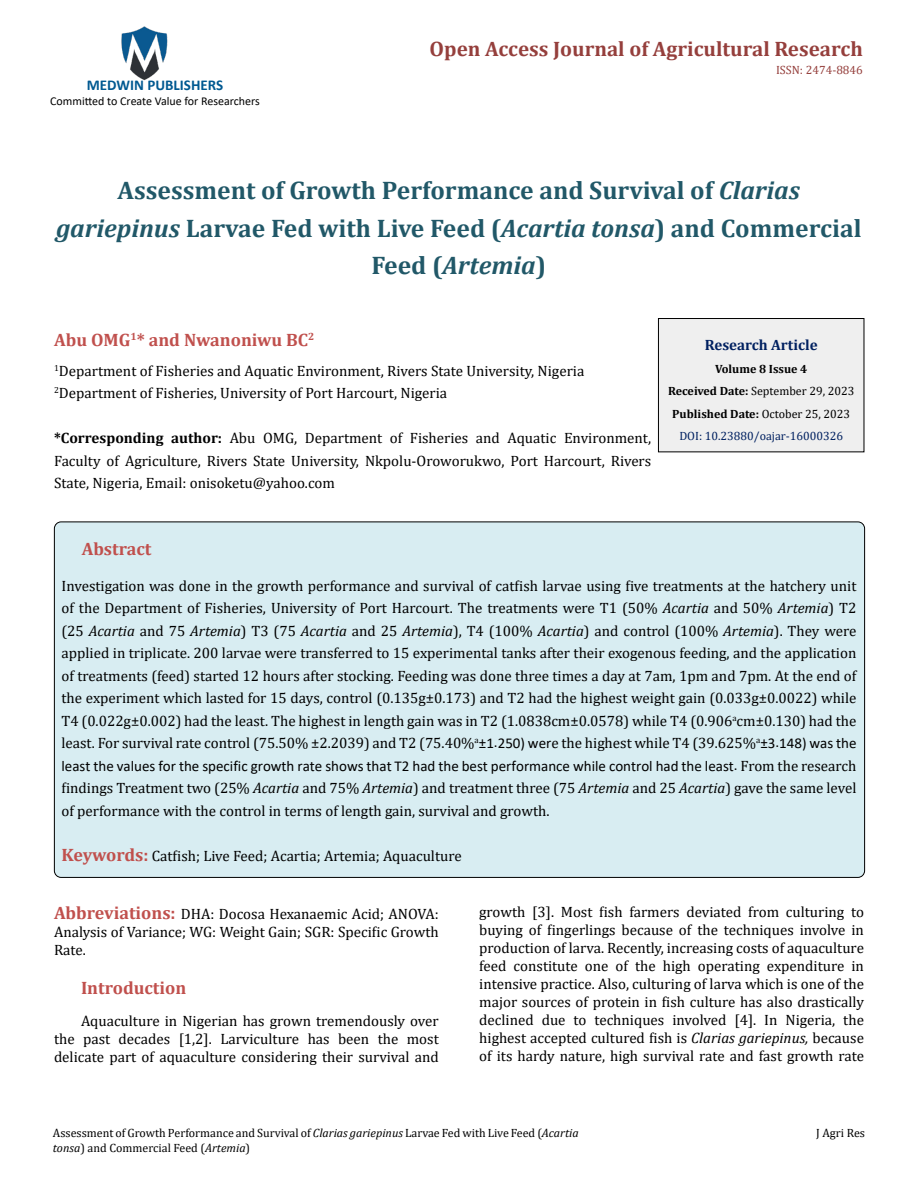
<style>
.page{position:relative;width:918px;height:1188px;background:#fff}
.page>*{position:absolute;margin:0;border:0;box-sizing:border-box;transform-origin:0 0}
.t1{font:700 25.5px/37.5px "Cambria";color:#215868;text-align:center}
.t2{font:700 21px "Cambria";color:#953f3c}
.t3{font:700 18px "Cambria";color:#c0504d}
.t4{font:15px/18px "Cambria";color:#000;text-align:justify}
.t5{font:15px "Calibri";color:#000}
.t6{font:700 15px "Calibri";color:#005991}
.t7{font:700 15px "Cambria";color:#002060}
.t8{font:12px/14.4px "Cambria";color:#000}
.t9{font:700 12px/22.5px "Cambria";color:#000;text-align:center}
.t10{font:12px "Calibri";color:#000}
.t11{font:12px "Cambria";color:#953f3c}
.s1{font-style:italic}
.s2{font-weight:700}
.s3{font-weight:400}
.s4{font-weight:400;color:#002060}
.s5{font-family:"Calibri"}
.s6{font-family:"Cambria"}
.s7{font-weight:700;font-size:18px;color:#c0504d}
</style>
<div class="page">
<img style="left:121px;top:26px;width:47px;height:55px">
<div style="left:658px;top:319px;width:206px;height:133px;background:#efefef"></div>
<div style="left:658px;top:318px;width:206px;height:134px;border:1px solid #000"></div>
<div style="left:54px;top:522px;width:811px;height:355px;background:#d8edf2;border-radius:7px"></div>
<p class="t6" style="left:87px;top:75px;width:138px">MEDWIN PUBLISHERS</p>
<p class="t10" style="left:50px;top:92px;width:211px">Committed to Create Value for Researchers</p>
<h2 class="t2" style="left:430px;top:34px;width:435px">Open Access Journal of Agricultural Research</h2>
<p class="t11" style="left:776px;top:63px;width:88px">ISSN: 2474-8846</p>
<h1 class="t1" style="left:56px;top:171px;width:807px">Assessment of Growth Performance and Survival of <span class="s1">Clarias gariepinus</span> Larvae Fed with Live Feed (<span class="s1">Acartia tonsa</span>) and Commercial<br>Feed (<span class="s1">Artemia</span>)</h1>
<p class="t3" style="left:54px;top:328px;width:262px">Abu OMG<sup>1</sup>* and Nwanoniwu BC<sup>2</sup></p>
<p class="t4" style="left:54px;top:359px;width:532px;line-height:22.5px"><sup>1</sup>Department of Fisheries and Aquatic Environment, Rivers State University, Nigeria<br><sup>2</sup>Department of Fisheries, University of Port Harcourt, Nigeria</p>
<p class="t4" style="left:54px;top:427px;width:599px;line-height:22.5px"><span class="s2">*Corresponding author:</span> Abu OMG, Department of Fisheries and Aquatic Environment, Faculty of Agriculture, Rivers State University, Nkpolu-Oroworukwo, Port Harcourt, Rivers State, Nigeria, Email: onisoketu@yahoo.com</p>
<p class="t7" style="left:705px;top:334px;width:114px">Research Article</p>
<p class="t9" style="left:668px;top:357px;width:188px">Volume 8 Issue 4<br>Received Date: <span class="s3">September 29, 2023<br></span>Published Date: <span class="s3">October 25, 2023<br></span><span class="s4">DOI: 10.23880/oajar-16000326</span></p>
<p class="t3" style="left:82px;top:536px;width:71px">Abstract</p>
<p class="t4" style="left:62px;top:575px;width:797px;line-height:22.5px">Investigation was done in the growth performance and survival of catfish larvae using five treatments at the hatchery unit of the Department of Fisheries, University of Port Harcourt. The treatments were T1 (50% <span class="s1">Acartia</span> and 50% <span class="s1">Artemia</span>) T2 (25 <span class="s1">Acartia</span> and 75 <span class="s1">Artemia</span>) T3 (75 <span class="s1">Acartia</span> and 25 <span class="s1">Artemia</span>), T4 (100% <span class="s1">Acartia</span>) and control (100% <span class="s1">Artemia</span>). They were applied in triplicate. 200 larvae were transferred to 15 experimental tanks after their exogenous feeding, and the application of treatments (feed) started 12 hours after stocking. Feeding was done three times a day at 7am, 1pm and 7pm. At the end of the experiment which lasted for 15 days, control (0.135g±0.173) and T2 had the highest weight gain (0.033g±0.0022) while T4 (0.022g±0.002) had the least. The highest in length gain was in T2 (1.0838cm±0.0578) while T4 (0.906<sup>a</sup>cm±0.130) had the least. For survival rate control (75.50% ±2.2039) and T2 (75.40%<sup>a</sup><span class="s5">±1.250) wer</span>e the highest while T4 (39.625%<sup>a</sup><span class="s5">±3.148) was the</span></p>
<p class="t5" style="left:61px;top:756px;width:796px">least the values for the specific growth rate shows that T2 had the best performance while control had the least. <span class="s6">From the research</span></p>
<p class="t4" style="left:61px;top:777px;width:796px;line-height:22.5px">findings Treatment two (25% <span class="s1">Acartia</span> and 75% <span class="s1">Artemia</span>) and treatment three (75 <span class="s1">Artemia</span> and 25 <span class="s1">Acartia</span>) gave the same level of performance with the control in terms of length gain, survival and growth.</p>
<p class="t4" style="left:62px;top:847px;width:402px"><span class="s7">Keywords:</span> Catfish; Live Feed; Acartia; Artemia; Aquaculture</p>
<p class="t4" style="left:54px;top:905px;width:386px"><span class="s7">Abbreviations:</span> DHA: Docosa Hexanaemic Acid; ANOVA:<br>Analysis of Variance; WG: Weight Gain; SGR: Specific Growth Rate.</p>
<p class="t3" style="left:81px;top:975px;width:107px">Introduction</p>
<p class="t4" style="left:54px;top:1011px;width:386px;text-indent:27px">Aquaculture in Nigerian has grown tremendously over the past decades [1,2]. Larviculture has been the most delicate part of aquaculture considering their survival and</p>
<p class="t4" style="left:479px;top:903px;width:386px">growth [3]. Most fish farmers deviated from culturing to buying of fingerlings because of the techniques involve in production of larva. Recently, increasing costs of aquaculture feed constitute one of the high operating expenditure in intensive practice. Also, culturing of larva which is one of the major sources of protein in fish culture has also drastically declined due to techniques involved [4]. In Nigeria, the highest accepted cultured fish is <span class="s1">Clarias gariepinus,</span> because of its hardy nature, high survival rate and fast growth rate</p>
<p class="t8" style="left:53px;top:1126px;width:527px">Assessment of Growth Performance and Survival of <span class="s1">Clarias gariepinus</span> Larvae Fed with Live Feed (<span class="s1">Acartia tonsa</span>) and Commercial Feed (<span class="s1">Artemia</span>)</p>
<p class="t8" style="left:816px;top:1126px;width:50px">J Agri Res</p>
</div>
